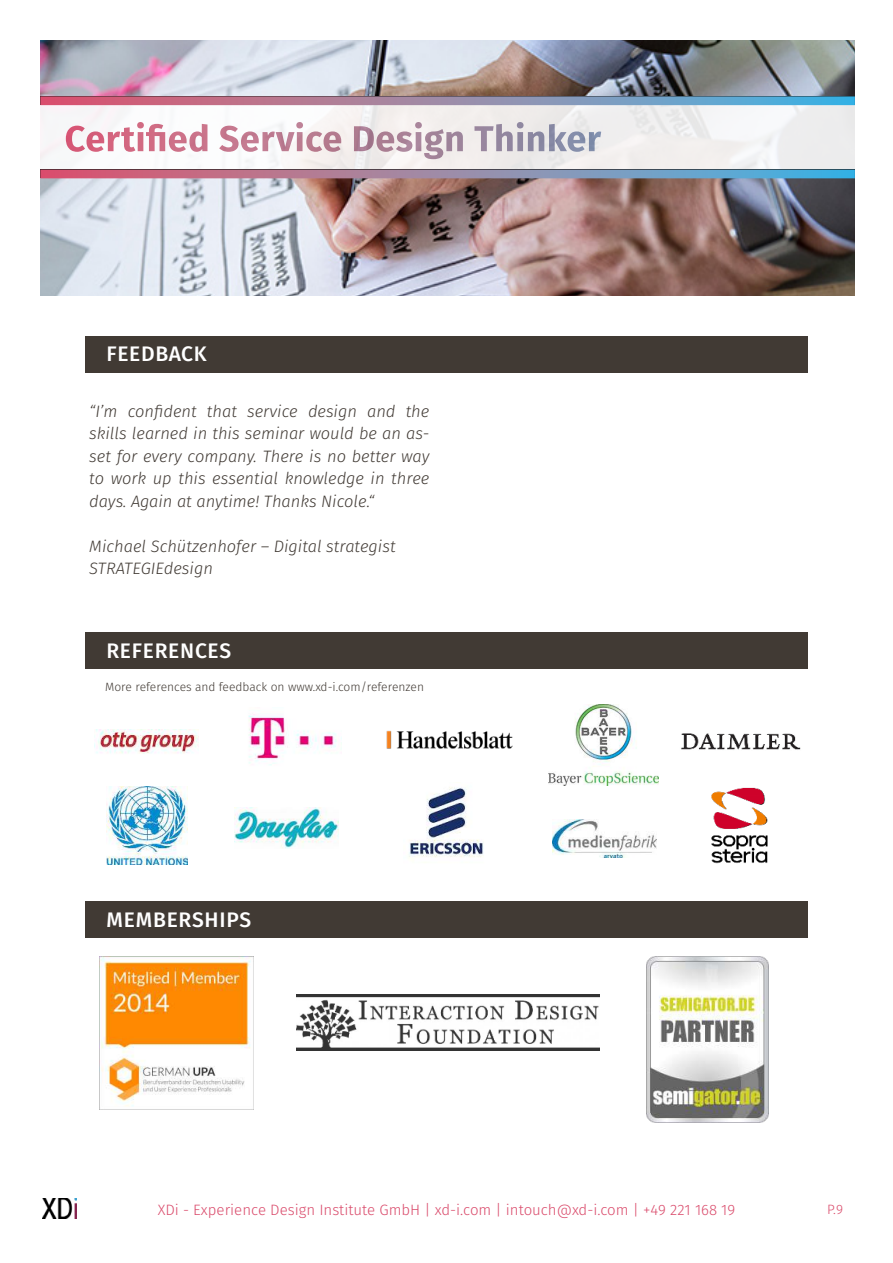
<style>
.page{position:relative;width:893px;height:1263px;background:#fff}
.page>*{position:absolute;margin:0;border:0;box-sizing:border-box;transform-origin:0 0}
.t1{font:500 21px "Fira Sans";letter-spacing:.035em;color:#fff}
.t2{font:italic 300 16.5px/22.5px "Fira Sans";color:#413a34;text-align:justify}
.t3{font:300 15px "Fira Sans";color:#da4c6c}
.t4{font:300 13.5px "Fira Sans";color:#da4c6c}
.t5{font:300 12px "Fira Sans";color:#413a34}
</style>
<div class="page">
<img style="left:40px;top:40px;width:815px;height:256px">
<svg style="left:40px;top:105px;width:815px;height:65px;fill:#f3f0ef"></svg>
<img style="left:66px;top:126px;width:19px;height:26px">
<img style="left:86px;top:131px;width:18px;height:21px">
<img style="left:108px;top:132px;width:12px;height:19px">
<img style="left:121px;top:127px;width:14px;height:25px">
<img style="left:137px;top:122px;width:7px;height:29px">
<img style="left:146px;top:124px;width:19px;height:27px">
<img style="left:169px;top:131px;width:18px;height:21px">
<img style="left:189px;top:124px;width:18px;height:28px">
<img style="left:219px;top:126px;width:19px;height:26px">
<img style="left:241px;top:131px;width:18px;height:21px">
<img style="left:262px;top:132px;width:33px;height:19px">
<img style="left:296px;top:122px;width:7px;height:29px">
<img style="left:306px;top:131px;width:35px;height:21px">
<img style="left:354px;top:126px;width:20px;height:25px">
<img style="left:376px;top:131px;width:18px;height:21px">
<img style="left:396px;top:131px;width:16px;height:21px">
<img style="left:415px;top:122px;width:7px;height:29px">
<img style="left:424px;top:129px;width:20px;height:30px">
<img style="left:446px;top:131px;width:17px;height:20px">
<img style="left:474px;top:126px;width:19px;height:25px">
<img style="left:496px;top:124px;width:17px;height:27px">
<img style="left:517px;top:122px;width:6px;height:29px">
<img style="left:528px;top:131px;width:16px;height:20px">
<img style="left:549px;top:124px;width:18px;height:27px">
<img style="left:568px;top:131px;width:17px;height:21px">
<img style="left:589px;top:132px;width:12px;height:19px">
<img style="left:40px;top:96px;width:815px;height:9px">
<img style="left:40px;top:170px;width:815px;height:8px">
<img style="left:43px;top:1198px;width:34px;height:20px">
<div style="left:85px;top:336px;width:723px;height:36px;background:#413a34"></div>
<div style="left:85px;top:632px;width:723px;height:37px;background:#413a34"></div>
<div style="left:85px;top:901px;width:723px;height:37px;background:#413a34"></div>
<img style="left:681px;top:733px;width:120px;height:17px">
<img style="left:248px;top:714px;width:89px;height:51px">
<img style="left:386px;top:730px;width:127px;height:19px">
<img style="left:96px;top:730px;width:103px;height:24px">
<img style="left:106px;top:787px;width:81px;height:78px">
<img style="left:549px;top:705px;width:110px;height:80px">
<img style="left:235px;top:807px;width:103px;height:41px">
<img style="left:711px;top:787px;width:57px;height:77px">
<img style="left:553px;top:820px;width:103px;height:37px">
<img style="left:409px;top:787px;width:75px;height:70px">
<img style="left:296px;top:994px;width:304px;height:56px">
<img style="left:100px;top:957px;width:153px;height:153px">
<img style="left:646px;top:957px;width:122px;height:165px">
<p class="t1" style="left:106px;top:339px;width:102px">FEEDBACK</p>
<p class="t2" style="left:89px;top:401px;width:342px">“I’m confident that service design and the skills learned in this seminar would be an as&shy;set for every company. There is no better way to work up this essential knowledge in three days. Again at anytime! Thanks Nicole.“</p>
<p class="t2" style="left:89px;top:536px;width:308px">Michael Schützenhofer – Digital strategist<br>STRATEGIEdesign</p>
<p class="t1" style="left:106px;top:635px;width:126px">REFERENCES</p>
<p class="t5" style="left:105px;top:679px;width:320px">More references and feedback on www.xd-i.com/referenzen</p>
<p class="t1" style="left:106px;top:904px;width:146px">MEMBERSHIPS</p>
<p class="t3" style="left:158px;top:1199px;width:579px">XDi - Experience Design Institute GmbH | xd-i.com | intouch@xd-i.com | +49 221 168 19</p>
<p class="t4" style="left:827px;top:1200px;width:17px">P.9</p>
</div>
